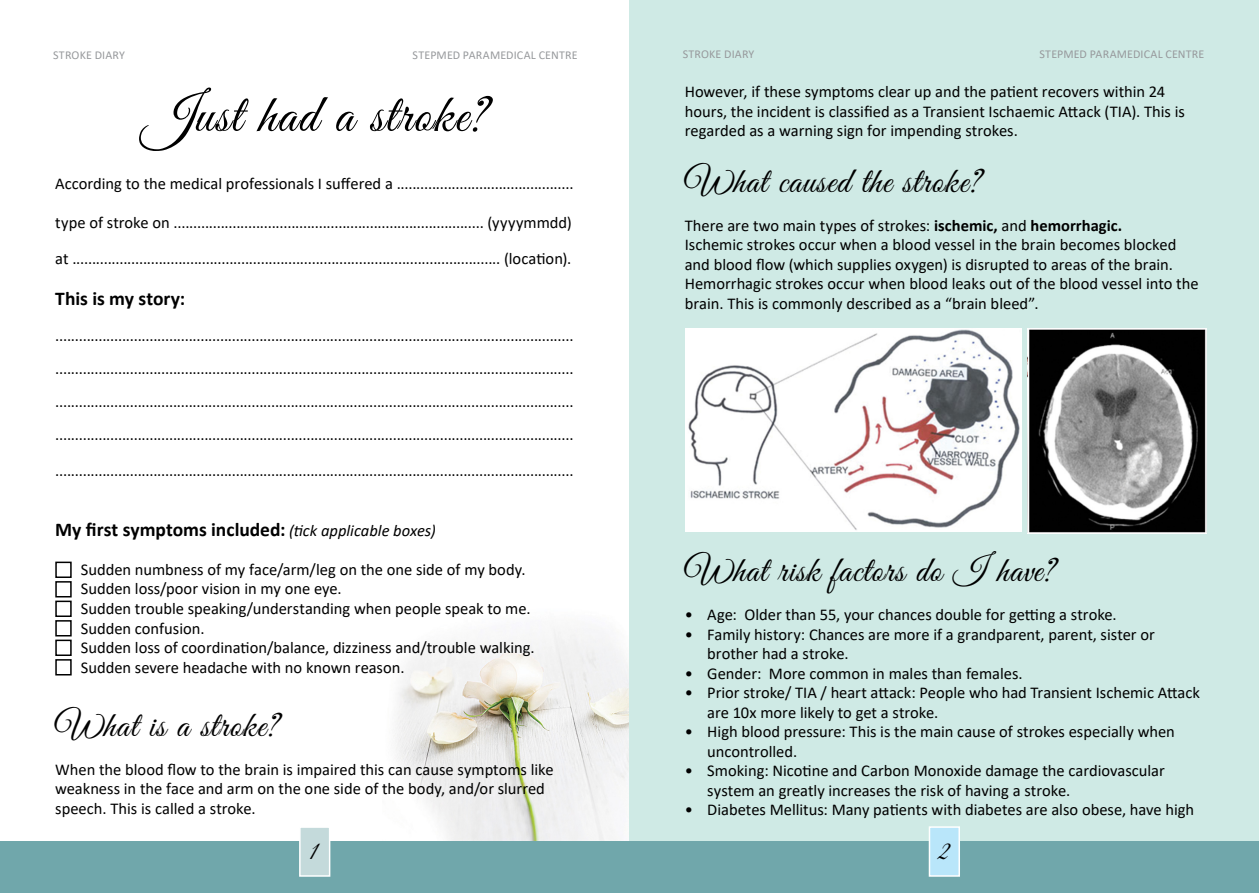
<style>
.page{position:relative;width:1259px;height:893px;background:#fff}
.page>*{position:absolute;margin:0;border:0;box-sizing:border-box;transform-origin:0 0}
.t1{font:54px "Great Vibes";letter-spacing:.025em;color:#000}
.Paragraph_Style_1{font:36px "Great Vibes";letter-spacing:.03em;color:#000}
.t2{font:27px "Great Vibes";color:#000}
.t3{font:700 19.5px "Calibri";color:#000}
.t4{font:16.5px/19.5px "Calibri";color:#000}
.t5{font:12px "Calibri";letter-spacing:.015em;color:#97999c}
.s1{font-weight:700}
.s2{font-weight:400;font-style:italic;font-size:16.5px}
</style>
<div class="page">
<img style="left:383px;top:629px;width:246px;height:213px">
<div style="left:55px;top:562px;width:17px;height:16px;border:2px solid #000"></div>
<div style="left:55px;top:581px;width:17px;height:16px;border:2px solid #000"></div>
<div style="left:55px;top:601px;width:17px;height:16px;border:2px solid #000"></div>
<div style="left:55px;top:620px;width:17px;height:16px;border:2px solid #000"></div>
<div style="left:55px;top:640px;width:17px;height:16px;border:2px solid #000"></div>
<div style="left:55px;top:659px;width:17px;height:16px;border:2px solid #000"></div>
<div style="left:0;top:842px;width:642px;height:51px;background:#70a7ab"></div>
<div style="left:299px;top:826px;width:31px;height:51px;background:#c4dadb;border:2px solid #fff"></div>
<div style="left:629px;top:0;width:630px;height:893px;background:#cfeae5"></div>
<div style="left:627px;top:842px;width:632px;height:51px;background:#70a7ab"></div>
<div style="left:928px;top:826px;width:32px;height:51px;background:#b9e6fa;border:2px solid #fff"></div>
<img style="left:685px;top:328px;width:336px;height:204px">
<img style="left:1027px;top:328px;width:179px;height:205px">
<p class="t5" style="left:682px;top:46px;width:73px">STROKE DIARY</p>
<p class="t5" style="left:1039px;top:46px;width:167px">STEPMED PARAMEDICAL CENTRE</p>
<p class="t5" style="left:53px;top:47px;width:73px">STROKE DIARY</p>
<p class="t5" style="left:412px;top:47px;width:167px">STEPMED PARAMEDICAL CENTRE</p>
<p class="t5" style="left:684px;top:47px;width:73px">STROKE DIARY</p>
<p class="t5" style="left:1043px;top:47px;width:167px">STEPMED PARAMEDICAL CENTRE</p>
<p class="t1" style="left:142px;top:85px;width:346px">Just had a stroke?</p>
<p class="t4" style="left:55px;top:174px;width:520px">According to the medical professionals I suffered a .............................................</p>
<p class="t4" style="left:55px;top:213px;width:518px">type of stroke on ............................................................................... (yyyymmdd)</p>
<p class="t4" style="left:55px;top:249px;width:517px">at ............................................................................................................. (location).</p>
<p class="t3" style="left:55px;top:285px;width:132px">This is my story:</p>
<p class="t4" style="left:55px;top:325px;width:520px">....................................................................................................................................</p>
<p class="t4" style="left:55px;top:358px;width:520px">....................................................................................................................................</p>
<p class="t4" style="left:55px;top:391px;width:520px">....................................................................................................................................</p>
<p class="t4" style="left:55px;top:424px;width:520px">....................................................................................................................................</p>
<p class="t4" style="left:55px;top:460px;width:520px">....................................................................................................................................</p>
<p class="t4" style="left:685px;top:82px;width:502px">However, if these symptoms clear up and the patient recovers within 24 hours, the incident is classified as a Transient Ischaemic Attack (TIA). This is regarded as a warning sign for impending strokes.</p>
<p class="Paragraph_Style_1" style="left:685px;top:161px;width:297px">What caused the stroke?</p>
<p class="t4" style="left:685px;top:215px;width:439px">There are two main types of strokes: <span class="s1">ischemic,</span> and <span class="s1">hemorrhagic.</span></p>
<p class="t4" style="left:685px;top:235px;width:493px">Ischemic strokes occur when a blood vessel in the brain becomes blocked and blood flow (which supplies oxygen) is disrupted to areas of the brain.</p>
<p class="t4" style="left:685px;top:274px;width:515px">Hemorrhagic strokes occur when blood leaks out of the blood vessel into the brain. This is commonly described as a “brain bleed”.</p>
<p class="t3" style="left:55px;top:516px;width:382px">My first symptoms included: <span class="s2">(tick applicable boxes)</span></p>
<p class="t4" style="left:81px;top:559px;width:446px">Sudden numbness of my face/arm/leg on the one side of my body.</p>
<p class="t4" style="left:81px;top:579px;width:262px">Sudden loss/poor vision in my one eye.</p>
<p class="t4" style="left:81px;top:598px;width:451px">Sudden trouble speaking/understanding when people speak to me.</p>
<p class="t4" style="left:81px;top:618px;width:125px">Sudden confusion.</p>
<p class="t4" style="left:81px;top:637px;width:455px">Sudden loss of coordination/balance, dizziness and/trouble walking.</p>
<p class="t4" style="left:81px;top:657px;width:325px">Sudden severe headache with no known reason.</p>
<p class="Paragraph_Style_1" style="left:55px;top:705px;width:225px">What is a stroke?</p>
<p class="t4" style="left:55px;top:759px;width:500px">When the blood flow to the brain is impaired this can cause symptoms like weakness in the face and arm on the one side of the body, and/or slurred speech. This is called a stroke.</p>
<p class="t2" style="left:308px;top:835px;width:12px">1</p>
<p class="Paragraph_Style_1" style="left:685px;top:551px;width:371px">What risk factors do I have?</p>
<p class="t4" style="left:685px;top:605px;width:433px">• Age: Older than 55, your chances double for getting a stroke.</p>
<p class="t4" style="left:685px;top:624px;width:471px">• Family history: Chances are more if a grandparent, parent, sister or</p>
<p class="t4" style="left:707px;top:644px;width:143px">brother had a stroke.</p>
<p class="t4" style="left:685px;top:663px;width:339px">• Gender: More common in males than females.</p>
<p class="t4" style="left:707px;top:683px;width:494px;text-indent:-23px">• Prior stroke/ TIA / heart attack: People who had Transient Ischemic Attack are 10x more likely to get a stroke.</p>
<p class="t4" style="left:707px;top:722px;width:469px;text-indent:-23px">• High blood pressure: This is the main cause of strokes especially when uncontrolled.</p>
<p class="t4" style="left:685px;top:761px;width:481px">• Smoking: Nicotine and Carbon Monoxide damage the cardiovascular</p>
<p class="t4" style="left:707px;top:780px;width:364px">system an greatly increases the risk of having a stroke.</p>
<p class="t4" style="left:685px;top:800px;width:511px">• Diabetes Mellitus: Many patients with diabetes are also obese, have high</p>
<p class="t2" style="left:937px;top:836px;width:15px">2</p>
</div>
